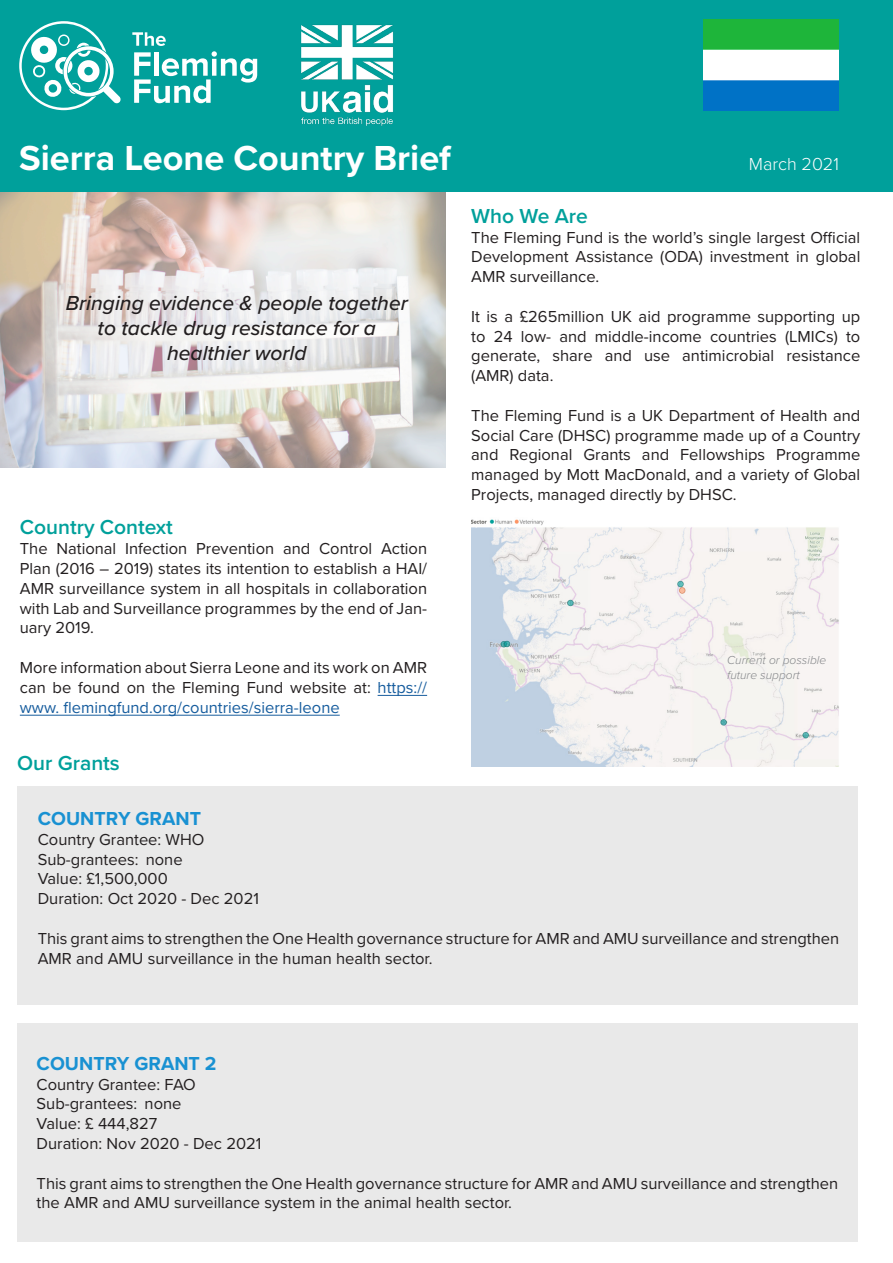
<style>
.page{position:relative;width:893px;height:1263px;background:#fff}
.page>*{position:absolute;margin:0;border:0;box-sizing:border-box;transform-origin:0 0}
.t1{font:700 36px "Proxima Nova";color:#fff}
.t2{font:italic 500 21px/25.2px "Proxima Nova";color:#231f20;text-align:center}
.t3{font:600 21px "Proxima Nova";color:#00a09b}
.t4{font:700 19.5px "Proxima Nova";color:#1991d2}
.t5{font:300 18px "Proxima Nova";color:#fff}
.t6{font:16.5px/19.8px "Proxima Nova";color:#231f20;text-align:justify}
.t7{font:italic 300 12px/14.4px "Proxima Nova";color:#848689}
.s1{color:#175d9e}
</style>
<div class="page">
<div style="left:17px;top:786px;width:841px;height:218px;background:#e9e9e9"></div>
<img style="left:0;top:191px;width:446px;height:276px">
<div style="left:0;top:0;width:893px;height:191px;background:#00a09b"></div>
<svg style="left:132px;top:32px;width:125px;height:71px"></svg>
<svg style="left:19px;top:21px;width:102px;height:89px"></svg>
<hr style="left:378px;top:695px;width:49px;height:1px;background:#175d9e">
<hr style="left:20px;top:715px;width:320px;height:1px;background:#175d9e">
<img style="left:301px;top:25px;width:93px;height:101px">
<img style="left:471px;top:519px;width:368px;height:247px">
<img style="left:703px;top:20px;width:136px;height:90px">
<div style="left:17px;top:1023px;width:841px;height:219px;background:#e9e9e9"></div>
<h1 class="t1" style="left:19px;top:131px;width:433px">Sierra Leone Country Brief</h1>
<p class="t2" style="left:66px;top:290px;width:344px">Bringing evidence &amp; people together to tackle drug resistance for a healthier world</p>
<p class="t3" style="left:20px;top:512px;width:155px">Country Context</p>
<p class="t6" style="left:20px;top:538px;width:409px">The National Infection Prevention and Control Action Plan (2016 – 2019) states its intention to establish a HAI/ AMR surveillance system in all hospitals in collaboration with Lab and Surveillance programmes by the end of Jan&shy;uary 2019.</p>
<p class="t6" style="left:20px;top:657px;width:409px">More information about Sierra Leone and its work on AMR can be found on the Fleming Fund website at: <span class="s1">https:// www. flemingfund.org/countries/sierra-leone</span></p>
<p class="t3" style="left:17px;top:747px;width:104px">Our Grants</p>
<p class="t5" style="left:749px;top:150px;width:91px">March 2021</p>
<p class="t3" style="left:471px;top:200px;width:118px">Who We Are</p>
<p class="t6" style="left:471px;top:226px;width:391px">The Fleming Fund is the world’s single largest Official Development Assistance (ODA) investment in global AMR surveillance.</p>
<p class="t6" style="left:471px;top:306px;width:391px">It is a £265million UK aid programme supporting up to 24 low- and middle-income countries (LMICs) to generate, share and use antimicrobial resistance (AMR) data.</p>
<p class="t6" style="left:471px;top:405px;width:391px">The Fleming Fund is a UK Department of Health and Social Care (DHSC) programme made up of a Country and Regional Grants and Fellowships Programme managed by Mott MacDonald, and a variety of Global Projects, managed directly by DHSC.</p>
<p class="t7" style="left:727px;top:652px;width:101px">Current or possible future support</p>
<p class="t4" style="left:38px;top:804px;width:165px">COUNTRY GRANT</p>
<p class="t6" style="left:38px;top:829px;width:223px;text-align:left">Country Grantee: WHO<br>Sub-grantees: none<br>Value: £1,500,000<br>Duration: Oct 2020 - Dec 2021</p>
<p class="t6" style="left:38px;top:928px;width:803px">This grant aims to strengthen the One Health governance structure for AMR and AMU surveillance and strengthen<br>AMR and AMU surveillance in the human health sector.</p>
<p class="t4" style="left:37px;top:1049px;width:182px">COUNTRY GRANT 2</p>
<p class="t6" style="left:37px;top:1073px;width:226px;text-align:left">Country Grantee: FAO<br>Sub-grantees: none<br>Value: £ 444,827<br>Duration: Nov 2020 - Dec 2021</p>
<p class="t6" style="left:37px;top:1172px;width:803px">This grant aims to strengthen the One Health governance structure for AMR and AMU surveillance and strengthen the AMR and AMU surveillance system in the animal health sector.</p>
</div>
